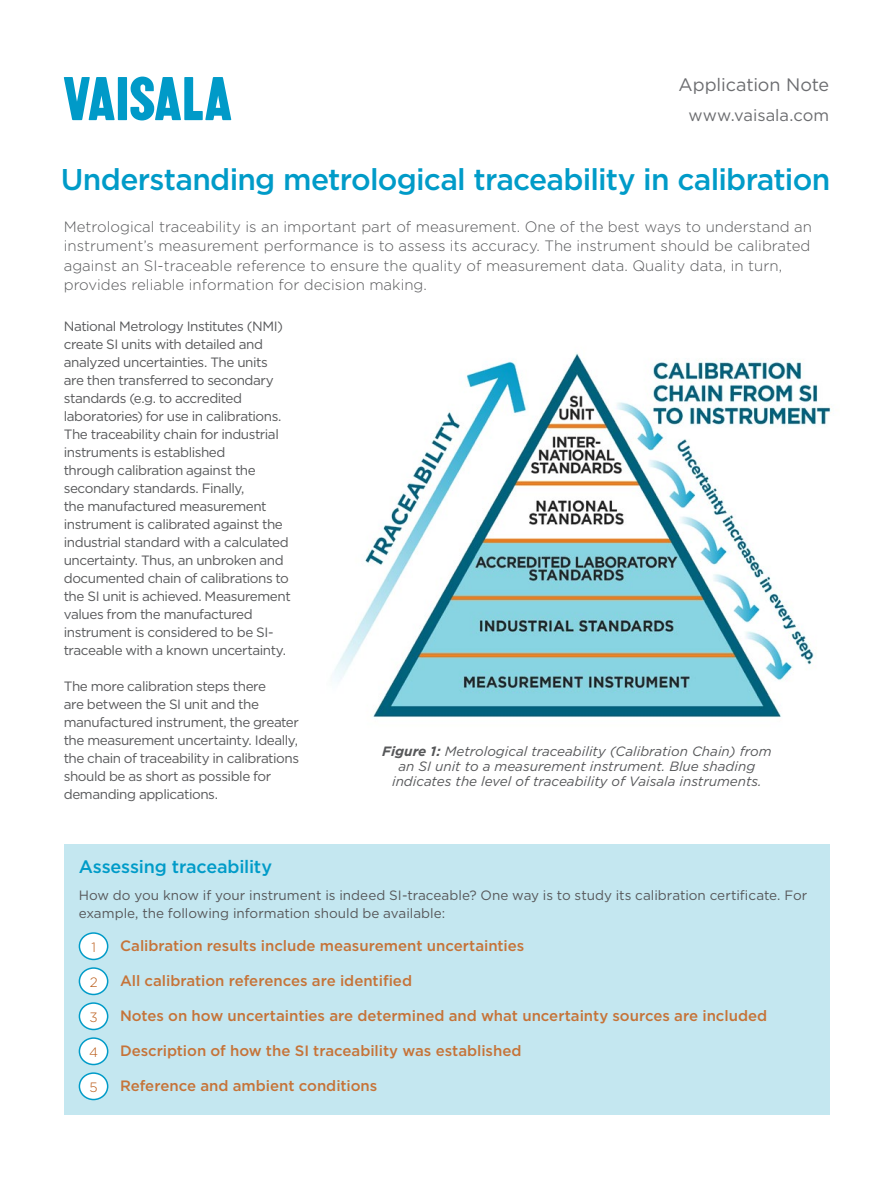
<style>
.page{position:relative;width:893px;height:1191px;background:#fff}
.page>*{position:absolute;margin:0;border:0;box-sizing:border-box;transform-origin:0 0}
._2-pager_Headline{font:500 30px "Gotham";letter-spacing:-.025em;color:#009bc8}
.Subheadline{font:500 18px "Gotham";letter-spacing:-.01em;color:#009bc8}
.Document_type{font:18px "Gotham";letter-spacing:-.005em;color:#6c6d70}
.Web_address_in_banne{font:16.5px "Gotham";color:#6c6d70}
.Ingress{font:300 15px/19.5px "Gotham";color:#57585a}
.Bodytext{font:500 15px "Gotham";color:#c67338}
.Bodytext-2{font:13.5px/18px "Gotham";letter-spacing:-.03em;color:#57585a}
.t1{font:italic 13.5px/15px "Gotham";color:#57585a;text-align:center}
.Bodytext-3{font:13.5px/18px "Gotham";color:#57585a}
.TOC_Number{font:300 13.5px "Gotham";color:#b95814}
.s1{font-weight:700}
</style>
<div class="page">
<svg style="left:64px;top:77px;width:51px;height:43px"></svg>
<div style="left:118px;top:77px;width:9px;height:43px;background:#009ac8"></div>
<svg style="left:130px;top:77px;width:101px;height:43px"></svg>
<img style="left:334px;top:353px;width:497px;height:365px">
<div style="left:64px;top:843px;width:765px;height:271px;background:#c4e7f0"></div>
<div style="left:79px;top:933px;width:29px;height:26px;background:#fff;border-radius:50%"></div>
<div style="left:79px;top:932px;width:29px;height:28px;border:2px solid #009bc8;border-radius:50%"></div>
<div style="left:79px;top:968px;width:29px;height:26px;background:#fff;border-radius:50%"></div>
<div style="left:79px;top:967px;width:29px;height:28px;border:2px solid #009bc8;border-radius:50%"></div>
<div style="left:79px;top:1003px;width:29px;height:26px;background:#fff;border-radius:50%"></div>
<div style="left:79px;top:1002px;width:29px;height:28px;border:2px solid #009bc8;border-radius:50%"></div>
<div style="left:79px;top:1038px;width:29px;height:26px;background:#fff;border-radius:50%"></div>
<div style="left:79px;top:1037px;width:29px;height:28px;border:2px solid #009bc8;border-radius:50%"></div>
<div style="left:79px;top:1073px;width:29px;height:26px;background:#fff;border-radius:50%"></div>
<div style="left:79px;top:1072px;width:29px;height:28px;border:2px solid #009bc8;border-radius:50%"></div>
<p class="Document_type" style="left:679px;top:73px;width:152px">Application Note</p>
<p class="Web_address_in_banne" style="left:688px;top:105px;width:142px">www.vaisala.com</p>
<p class="_2-pager_Headline" style="left:61px;top:160px;width:771px">Understanding metrological traceability in calibration</p>
<p class="Ingress" style="left:64px;top:216px;width:750px">Metrological traceability is an important part of measurement. One of the best ways to understand an instrument’s measurement performance is to assess its accuracy. The instrument should be calibrated against an SI-traceable reference to ensure the quality of measurement data. Quality data, in turn, provides reliable information for decision making.</p>
<p class="Bodytext-2" style="left:64px;top:317px;width:229px">National Metrology Institutes (NMI) create SI units with detailed and analyzed uncertainties. The units are then transferred to secondary standards (e.g. to accredited laboratories) for use in calibrations.<br>The traceability chain for industrial instruments is established<br>through calibration against the secondary standards. Finally,<br>the manufactured measurement instrument is calibrated against the industrial standard with a calculated uncertainty. Thus, an unbroken and documented chain of calibrations to the SI unit is achieved. Measurement values from the manufactured instrument is considered to be SI&shy;traceable with a known uncertainty.</p>
<p class="Bodytext-2" style="left:64px;top:677px;width:237px">The more calibration steps there<br>are between the SI unit and the manufactured instrument, the greater the measurement uncertainty. Ideally, the chain of traceability in calibrations should be as short as possible for demanding applications.</p>
<p class="t1" style="left:382px;top:743px;width:391px"><span class="s1">Figure 1:</span> Metrological traceability (Calibration Chain) from an SI unit to a measurement instrument. Blue shading indicates the level of traceability of Vaisala instruments.</p>
<p class="Subheadline" style="left:79px;top:855px;width:195px">Assessing traceability</p>
<p class="Bodytext-3" style="left:79px;top:886px;width:730px">How do you know if your instrument is indeed SI-traceable? One way is to study its calibration certificate. For example, the following information should be available:</p>
<p class="TOC_Number" style="left:91px;top:938px;width:6px">1</p>
<p class="Bodytext" style="left:120px;top:935px;width:406px">Calibration results include measurement uncertainties</p>
<p class="TOC_Number" style="left:90px;top:973px;width:9px">2</p>
<p class="Bodytext" style="left:120px;top:970px;width:294px">All calibration references are identified</p>
<p class="TOC_Number" style="left:90px;top:1008px;width:10px">3</p>
<p class="Bodytext" style="left:120px;top:1005px;width:649px">Notes on how uncertainties are determined and what uncertainty sources are included</p>
<p class="TOC_Number" style="left:89px;top:1043px;width:10px">4</p>
<p class="Bodytext" style="left:120px;top:1040px;width:403px">Description of how the SI traceability was established</p>
<p class="TOC_Number" style="left:90px;top:1078px;width:10px">5</p>
<p class="Bodytext" style="left:120px;top:1075px;width:259px">Reference and ambient conditions</p>
</div>
